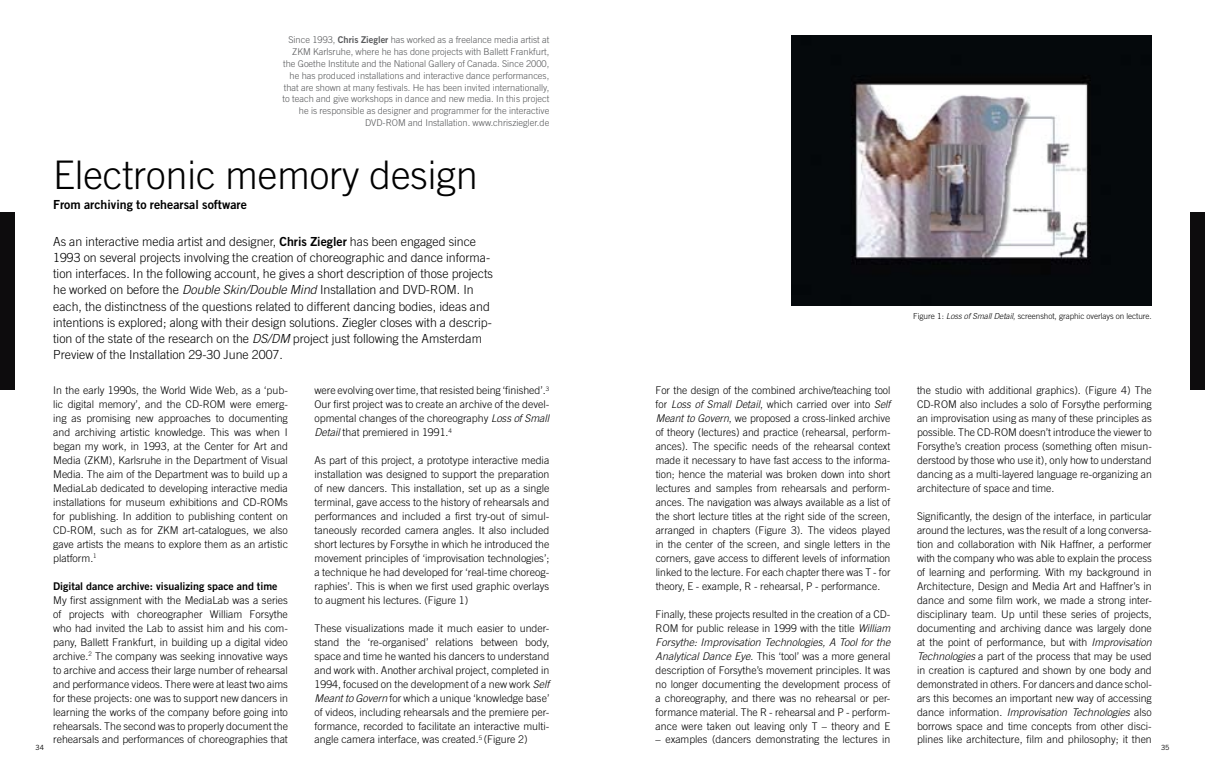
<style>
.page{position:relative;width:1205px;height:780px;background:#fff}
.page>*{position:absolute;margin:0;border:0;box-sizing:border-box;transform-origin:0 0}
.t1{font:300 39.38px "Trade Gothic";color:#000}
.t2{font:300 12.5px/16.2px "Trade Gothic";color:#000}
.t3{font:12.5px "Trade Gothic Bold Two";color:#000}
.t4{font:300 10.62px/14px "Trade Gothic";color:#000;text-align:justify}
.t5{font:10.62px "Trade Gothic Bold Two";color:#000}
.t6{font:300 9.38px/11.9px "Trade Gothic";color:#58595b;text-align:right}
.t7{font:300 8.25px "Trade Gothic";letter-spacing:-.005em;color:#000}
.t8{font:7.12px "Trade Gothic";color:#000}
.s1{font-family:"Trade Gothic Bold Two";font-weight:400}
.s2{font-style:italic}
</style>
<div class="page">
<img style="left:792px;top:35px;width:360px;height:270px">
<div style="left:1191px;top:213px;width:14px;height:177px;background:#0d0c0d"></div>
<div style="left:0;top:213px;width:14px;height:177px;background:#0d0c0d"></div>
<p class="t6" style="left:283px;top:34px;width:268px">Since 1993, <span class="s1">Chris Ziegler</span> has worked as a freelance media artist at ZKM Karlsruhe, where he has done projects with Ballett Frankfurt, the Goethe Institute and the National Gallery of Canada. Since 2000, he has produced installations and interactive dance performances, that are shown at many festivals. He has been invited internationally, to teach and give workshops in dance and new media. In this project he is responsible as designer and programmer for the interactive DVD-ROM and Installation. www.chrisziegler.de</p>
<h1 class="t1" style="left:53px;top:152px;width:426px">Electronic memory design</h1>
<p class="t3" style="left:53px;top:197px;width:195px">From archiving to rehearsal software</p>
<p class="t2" style="left:53px;top:233px;width:441px">As an interactive media artist and designer, <span class="s1">Chris Ziegler</span> has been engaged since 1993 on several projects involving the creation of choreographic and dance informa&shy;tion interfaces. In the following account, he gives a short description of those projects he worked on before the <span class="s2">Double Skin/Double Mind</span> Installation and DVD-ROM. In each, the distinctness of the questions related to different dancing bodies, ideas and intentions is explored; along with their design solutions. Ziegler closes with a descrip&shy;tion of the state of the research on the <span class="s2">DS/DM</span> project just following the Amsterdam Preview of the Installation 29-30 June 2007.</p>
<p class="t7" style="left:913px;top:311px;width:240px">Figure 1: <span class="s2">Loss of Small Detail</span>, screenshot, graphic overlays on lecture.</p>
<p class="t4" style="left:314px;top:383px;width:236px">were evolving over time, that resisted being ‘finished’.<sup>3<br></sup>Our first project was to create an archive of the devel&shy;opmental changes of the choreography <span class="s2">Loss of Small Detail</span> that premiered in 1991.<sup>4</sup></p>
<p class="t4" style="left:314px;top:453px;width:236px">As part of this project, a prototype interactive media installation was designed to support the preparation of new dancers. This installation, set up as a single terminal, gave access to the history of rehearsals and performances and included a first try-out of simul&shy;taneously recorded camera angles. It also included short lectures by Forsythe in which he introduced the movement principles of ‘improvisation technologies’; a technique he had developed for ‘real-time choreog&shy;raphies’. This is when we first used graphic overlays to augment his lectures. (Figure 1)</p>
<p class="t4" style="left:314px;top:620px;width:236px">These visualizations made it much easier to under&shy;stand the ‘re-organised’ relations between body, space and time he wanted his dancers to understand and work with. Another archival project, completed in 1994, focused on the development of a new work <span class="s2">Self Meant to Govern</span> for which a unique ‘knowledge base’ of videos, including rehearsals and the premiere per&shy;formance, recorded to facilitate an interactive multi&shy;angle camera interface, was created.<sup>5</sup> (Figure 2)</p>
<p class="t4" style="left:917px;top:383px;width:236px">the studio with additional graphics). (Figure 4) The CD-ROM also includes a solo of Forsythe performing an improvisation using as many of these principles as possible. The CD-ROM doesn’t introduce the viewer to Forsythe’s creation process (something often misun&shy;derstood by those who use it), only how to understand dancing as a multi-layered language re-organizing an architecture of space and time.</p>
<p class="t4" style="left:917px;top:509px;width:236px">Significantly, the design of the interface, in particular around the lectures, was the result of a long conversa&shy;tion and collaboration with Nik Haffner, a performer with the company who was able to explain the process of learning and performing. With my background in Architecture, Design and Media Art and Haffner’s in dance and some film work, we made a strong inter&shy;disciplinary team. Up until these series of projects, documenting and archiving dance was largely done at the point of performance, but with <span class="s2">Improvisation Technologies</span> a part of the process that may be used in creation is captured and shown by one body and demonstrated in others. For dancers and dance schol&shy;ars this becomes an important new way of accessing dance information. <span class="s2">Improvisation Technologies</span> also borrows space and time concepts from other disci&shy;plines like architecture, film and philosophy; it then</p>
<p class="t4" style="left:53px;top:383px;width:236px">In the early 1990s, the World Wide Web, as a ‘pub&shy;lic digital memory’, and the CD-ROM were emerg&shy;ing as promising new approaches to documenting and archiving artistic knowledge. This was when I began my work, in 1993, at the Center for Art and Media (ZKM), Karlsruhe in the Department of Visual Media. The aim of the Department was to build up a MediaLab dedicated to developing interactive media installations for museum exhibitions and CD-ROMs for publishing. In addition to publishing content on CD-ROM, such as for ZKM art-catalogues, we also gave artists the means to explore them as an artistic platform.<sup>1</sup></p>
<p class="t5" style="left:53px;top:579px;width:226px">Digital dance archive: visualizing space and time</p>
<p class="t4" style="left:53px;top:593px;width:236px">My first assignment with the MediaLab was a series of projects with choreographer William Forsythe who had invited the Lab to assist him and his com&shy;pany, Ballett Frankfurt, in building up a digital video archive.<sup>2</sup> The company was seeking innovative ways to archive and access their large number of rehearsal and performance videos. There were at least two aims for these projects: one was to support new dancers in learning the works of the company before going into rehearsals. The second was to properly document the rehearsals and performances of choreographies that</p>
<p class="t4" style="left:656px;top:383px;width:236px">For the design of the combined archive/teaching tool for <span class="s2">Loss of Small Detail</span>, which carried over into <span class="s2">Self Meant to Govern</span>, we proposed a cross-linked archive of theory (lectures) and practice (rehearsal, perform&shy;ances). The specific needs of the rehearsal context made it necessary to have fast access to the informa&shy;tion; hence the material was broken down into short lectures and samples from rehearsals and perform&shy;ances. The navigation was always available as a list of the short lecture titles at the right side of the screen, arranged in chapters (Figure 3). The videos played in the center of the screen, and single letters in the corners, gave access to different levels of information linked to the lecture. For each chapter there was T - for theory, E - example, R - rehearsal, P - performance.</p>
<p class="t4" style="left:656px;top:606px;width:236px">Finally, these projects resulted in the creation of a CD-ROM for public release in 1999 with the title <span class="s2">William Forsythe: Improvisation Technologies, A Tool for the Analytical Dance Eye</span>. This ‘tool’ was a more general description of Forsythe’s movement principles. It was no longer documenting the development process of a choreography, and there was no rehearsal or per&shy;formance material. The R - rehearsal and P - perform&shy;ance were taken out leaving only T – theory and E</p>
<p class="t4" style="left:656px;top:732px;width:236px">– examples (dancers demonstrating the lectures in</p>
<p class="t8" style="left:35px;top:743px;width:10px">34</p>
<p class="t8" style="left:1161px;top:743px;width:10px">35</p>
</div>
